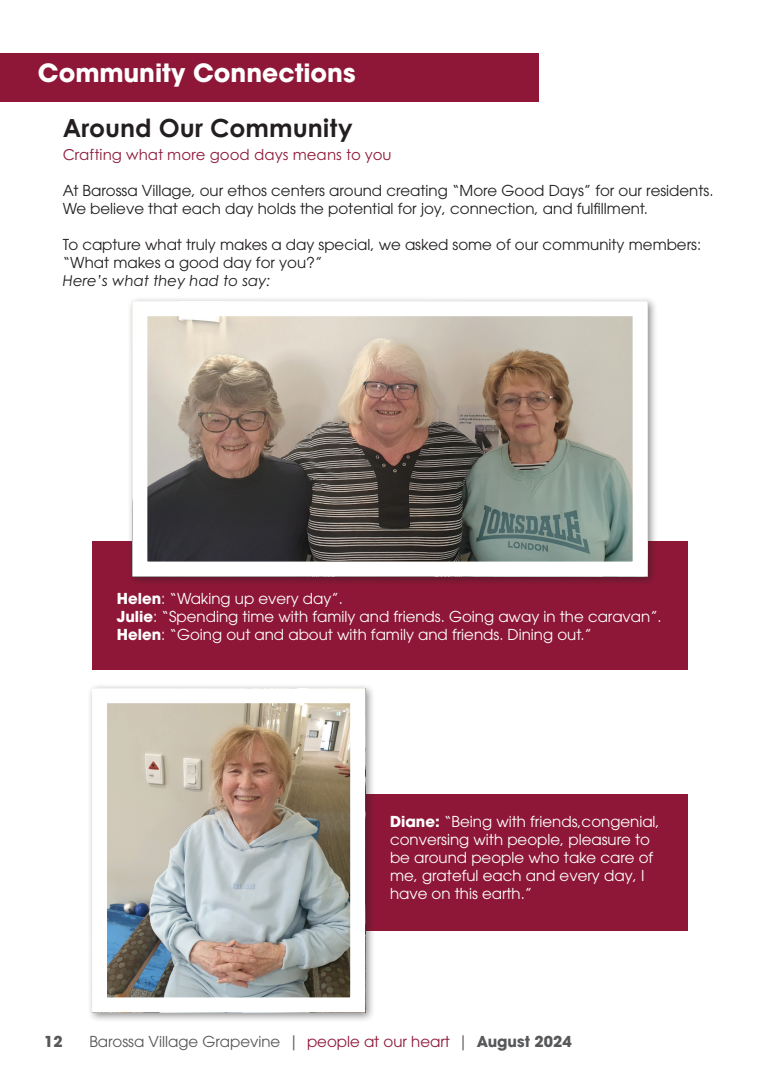
<style>
.page{position:relative;width:780px;height:1088px;background:#fff}
.page>*{position:absolute;margin:0;border:0;box-sizing:border-box;transform-origin:0 0}
.t1{font:700 25px "ITC Avant Garde Pro";color:#fff}
.t2{font:700 25px "Century Gothic Pro";letter-spacing:.005em;color:#231f20}
.t3{font:15px/18px "ITC Avant Garde Pro";color:#fff}
.t4{font:15px/18px "ITC Avant Garde Pro";color:#231f20}
.t5{font:15px "ITC Avant Garde Pro";color:#57585a}
.t6{font:15px "Century Gothic Pro";letter-spacing:.005em;color:#8e1838}
.t7{font:italic 15px "Century Gothic Pro";color:#231f20}
.t8{font:700 15px "ITC Avant Garde Pro";color:#57585a}
.s1{font-weight:700}
.s2{color:#8e1838}
</style>
<div class="page">
<div style="left:0;top:53px;width:538px;height:49px;background:#8e1737"></div>
<div style="left:92px;top:541px;width:596px;height:129px;background:#8e1737"></div>
<div style="left:127px;top:296px;width:530px;height:290px;background:#231f20;opacity:.5"></div>
<img style="left:148px;top:317px;width:483px;height:243px">
<div style="left:132px;top:301px;width:515px;height:275px;border:15px solid #fff"></div>
<div style="left:326px;top:794px;width:362px;height:136px;background:#8e1737"></div>
<div style="left:87px;top:683px;width:288px;height:339px;background:#231f20;opacity:.5"></div>
<img style="left:108px;top:704px;width:241px;height:292px">
<div style="left:92px;top:688px;width:273px;height:324px;border:15px solid #fff"></div>
<h1 class="t1" style="left:38px;top:56px;width:319px">Community Connections</h1>
<h1 class="t2" style="left:63px;top:112px;width:291px">Around Our Community</h1>
<p class="t6" style="left:63px;top:145px;width:330px">Crafting what more good days means to you</p>
<p class="t4" style="left:63px;top:181px;width:652px">At Barossa Village, our ethos centers around creating “More Good Days” for our residents.<br>We believe that each day holds the potential for joy, connection, and fulfillment.</p>
<p class="t4" style="left:63px;top:235px;width:640px">To capture what truly makes a day special, we asked some of our community members: “What makes a good day for you?”</p>
<p class="t7" style="left:63px;top:271px;width:209px">Here’s what they had to say:</p>
<p class="t3" style="left:117px;top:590px;width:546px"><span class="s1">Helen</span>: “Waking up every day”.<br><span class="s1">Julie</span>: “Spending time with family and friends. Going away in the caravan”.<br><span class="s1">Helen</span>: “Going out and about with family and friends. Dining out.”</p>
<p class="t3" style="left:390px;top:813px;width:271px"><span class="s1">Diane:</span> “Being with friends,congenial, conversing with people, pleasure to be around people who take care of me, grateful each and every day, I have on this earth.”</p>
<p class="t8" style="left:44px;top:1031px;width:20px">12</p>
<p class="t5" style="left:89px;top:1032px;width:484px">Barossa Village Grapevine | <span class="s2">people at our heart</span> | <span class="s1">August 2024</span></p>
</div>
